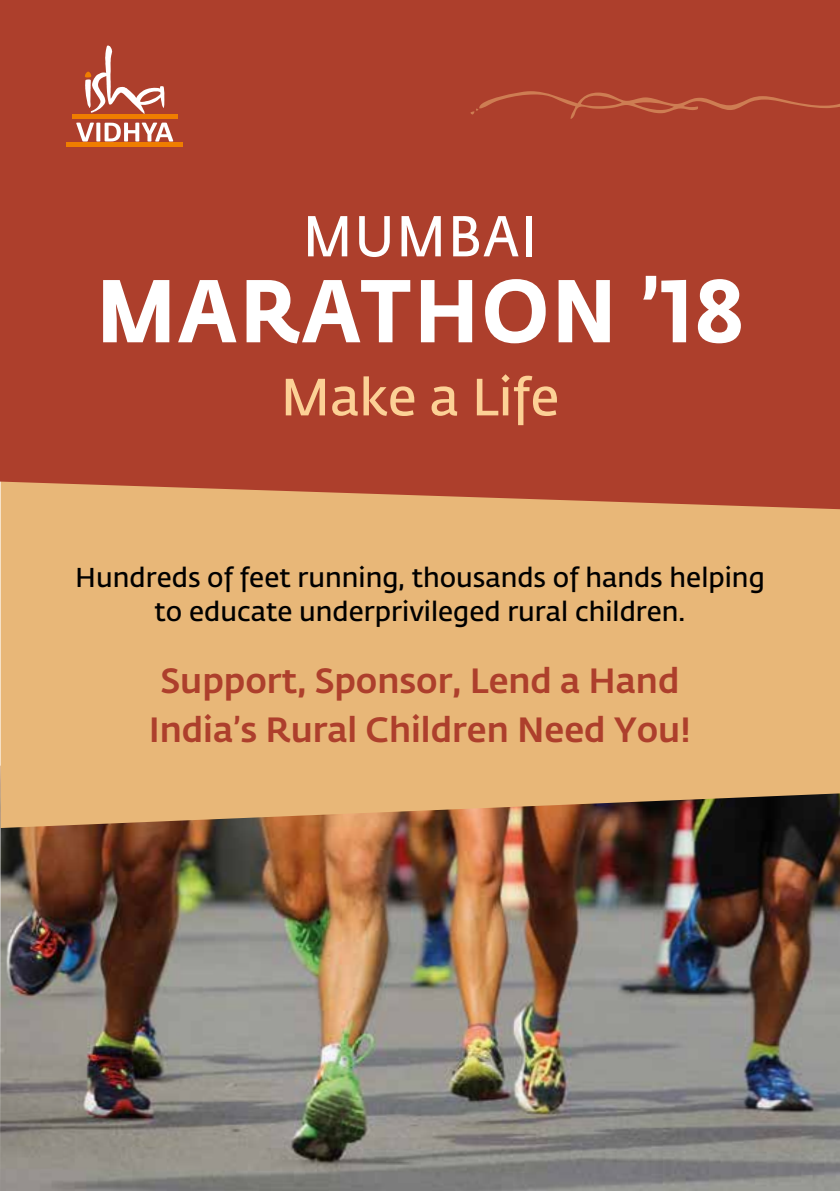
<style>
.page{position:relative;width:840px;height:1191px;background:#fff}
.page>*{position:absolute;margin:0;border:0;box-sizing:border-box;transform-origin:0 0}
.t1{font:700 88px "Fedra Sans Std";letter-spacing:.04em;color:#fff;scale:.91 1}
.t2{font:600 57px "Fedra Sans Std";letter-spacing:.04em;color:#fff;scale:.91 1}
.t3{font:600 51.8px "Fedra Sans Std";color:#fcd196}
.t4{font:500 34.6px/49.2px "Fedra Sans Std";color:#ad3f2c;text-align:center}
.t5{font:600 27px/34.6px "Fedra Sans Std";color:#000;text-align:center}
</style>
<div class="page">
<img style="left:0;top:765px;width:839px;height:426px">
<div style="left:1px;top:509px;width:838px;height:319px;background:#e8b778"></div>
<div style="left:0;top:0;width:839px;height:509px;background:#ad3f2c"></div>
<svg style="left:85px;top:45px;width:79px;height:69px"></svg>
<hr style="left:72px;top:115px;width:105px;height:4px;background:#ef7d00">
<hr style="left:66px;top:143px;width:117px;height:4px;background:#ef7d00">
<svg style="left:76px;top:123px;width:97px;height:19px"></svg>
<svg style="left:469px;top:91px;width:370px;height:28px;background:#b14831"></svg>
<h2 class="t2" style="left:303px;top:202px;width:259px">MUMBAI</h2>
<h1 class="t1" style="left:96px;top:254px;width:712px">MARATHON ’18</h1>
<h3 class="t3" style="left:280px;top:366px;width:280px">Make a Life</h3>
<p class="t5" style="left:75px;top:560px;width:690px">Hundreds of feet running, thousands of hands helping to educate underprivileged rural children.</p>
<p class="t4" style="left:149px;top:656px;width:544px">Support, Sponsor, Lend a Hand<br>India’s Rural Children Need You!</p>
</div>
